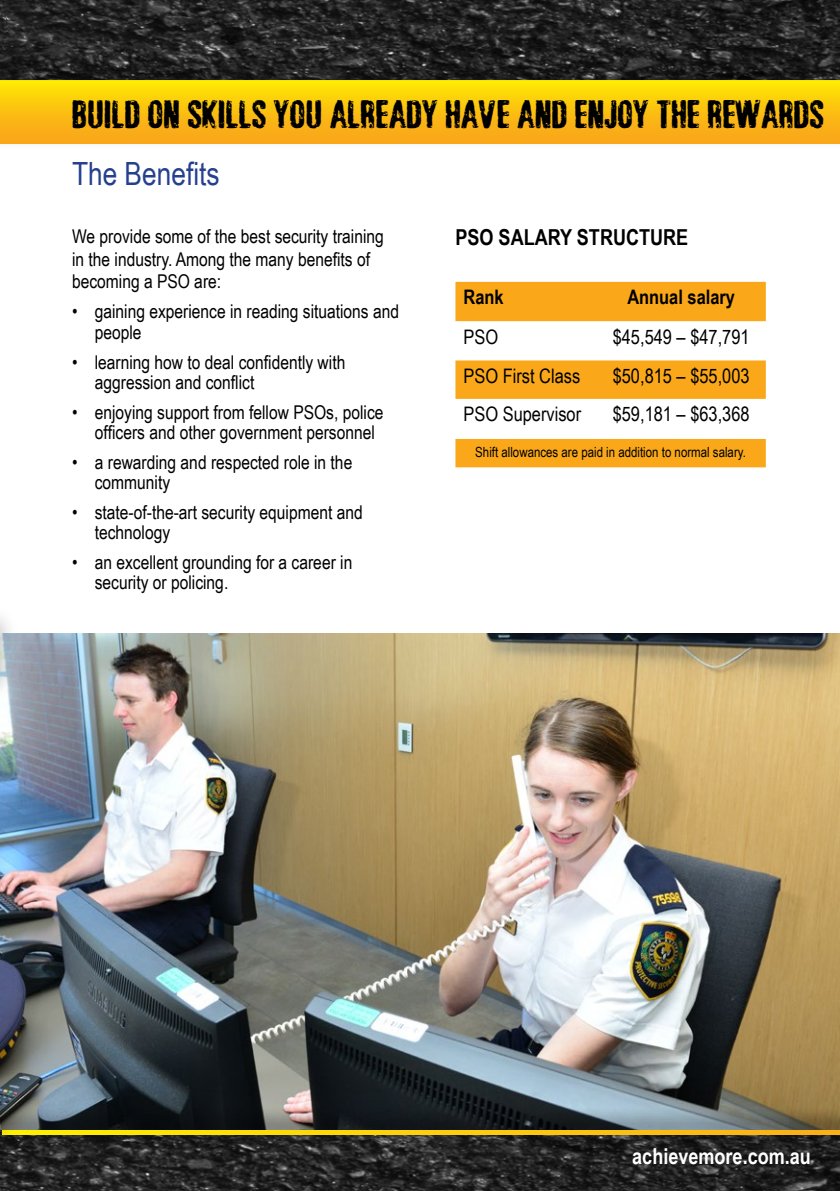
<style>
.page{position:relative;width:840px;height:1191px;background:#fff}
.page>*{position:absolute;margin:0;border:0;box-sizing:border-box;transform-origin:0 0}
.t1{font:38px "Jonze Jonzing";color:#000}
.t2{font:32px "Arial Narrow";color:#25408f}
.t3{font:700 22px "Arial Narrow";color:#000}
.t4{font:700 22px "Arial Narrow";color:#fff}
.t5{font:20px "Arial Narrow";color:#000}
.t6{font:700 20px "Arial Narrow";color:#000}
.t7{font:19px/20px "Arial Narrow";color:#000}
.t8{font:14px "Arial Narrow";color:#000}
</style>
<div class="page">
<img style="left:0;top:0;width:7px;height:14px">
<img style="left:7px;top:0;width:832px;height:14px">
<img style="left:0;top:633px;width:839px;height:472px">
<div style="left:0;top:14px;width:839px;height:137px;background:#000;opacity:.3"></div>
<svg style="left:0;top:80px;width:839px;height:64px;background:#fbc20f"></svg>
<svg style="left:455px;top:282px;width:310px;height:185px;fill:#faa81a"></svg>
<div style="left:0;top:1105px;width:839px;height:43px;background:#000;opacity:.5"></div>
<svg style="left:18px;top:1129px;width:821px;height:6px;background:#dab612"></svg>
<div style="left:0;top:1099px;width:18px;height:43px;background:#000;opacity:.5"></div>
<img style="left:0;top:1130px;width:2px;height:6px">
<img style="left:0;top:1136px;width:839px;height:55px">
<div style="left:0;top:603px;width:19px;height:99px;background:#000;opacity:.3"></div>
<svg style="left:0;top:634px;width:1px;height:59px"></svg>
<h1 class="t1" style="left:72px;top:95px;width:753px">BUILD ON SKILLS YOU ALREADY HAVE AND ENJOY THE REWARDS</h1>
<h2 class="t2" style="left:72px;top:150px;width:149px">The Benefits</h2>
<p class="t7" style="left:72px;top:224px;width:313px;line-height:22.8px">We provide some of the best security training in the industry. Among the many benefits of becoming a PSO are:</p>
<p class="t7" style="left:95px;top:301px;width:305px;text-indent:-23px">• gaining experience in reading situations and people</p>
<p class="t7" style="left:95px;top:351px;width:252px;text-indent:-23px">• learning how to deal confidently with aggression and conflict</p>
<p class="t7" style="left:95px;top:401px;width:290px;text-indent:-23px">• enjoying support from fellow PSOs, police officers and other government personnel</p>
<p class="t7" style="left:95px;top:451px;width:259px;text-indent:-23px">• a rewarding and respected role in the community</p>
<p class="t7" style="left:95px;top:501px;width:269px;text-indent:-23px">• state-of-the-art security equipment and technology</p>
<p class="t7" style="left:95px;top:551px;width:259px;text-indent:-23px">• an excellent grounding for a career in security or policing.</p>
<p class="t3" style="left:455px;top:221px;width:234px">PSO SALARY STRUCTURE</p>
<p class="t6" style="left:463px;top:282px;width:42px">Rank</p>
<p class="t6" style="left:627px;top:282px;width:109px">Annual salary</p>
<p class="t5" style="left:463px;top:322px;width:36px">PSO</p>
<p class="t5" style="left:612px;top:322px;width:138px">$45,549 – $47,791</p>
<p class="t5" style="left:463px;top:361px;width:118px">PSO First Class</p>
<p class="t5" style="left:612px;top:361px;width:138px">$50,815 – $55,003</p>
<p class="t5" style="left:463px;top:400px;width:119px">PSO Supervisor</p>
<p class="t5" style="left:612px;top:400px;width:138px">$59,181 – $63,368</p>
<p class="t8" style="left:475px;top:442px;width:272px">Shift allowances are paid in addition to normal salary.</p>
<p class="t4" style="left:632px;top:1139px;width:180px">achievemore.com.au</p>
</div>
